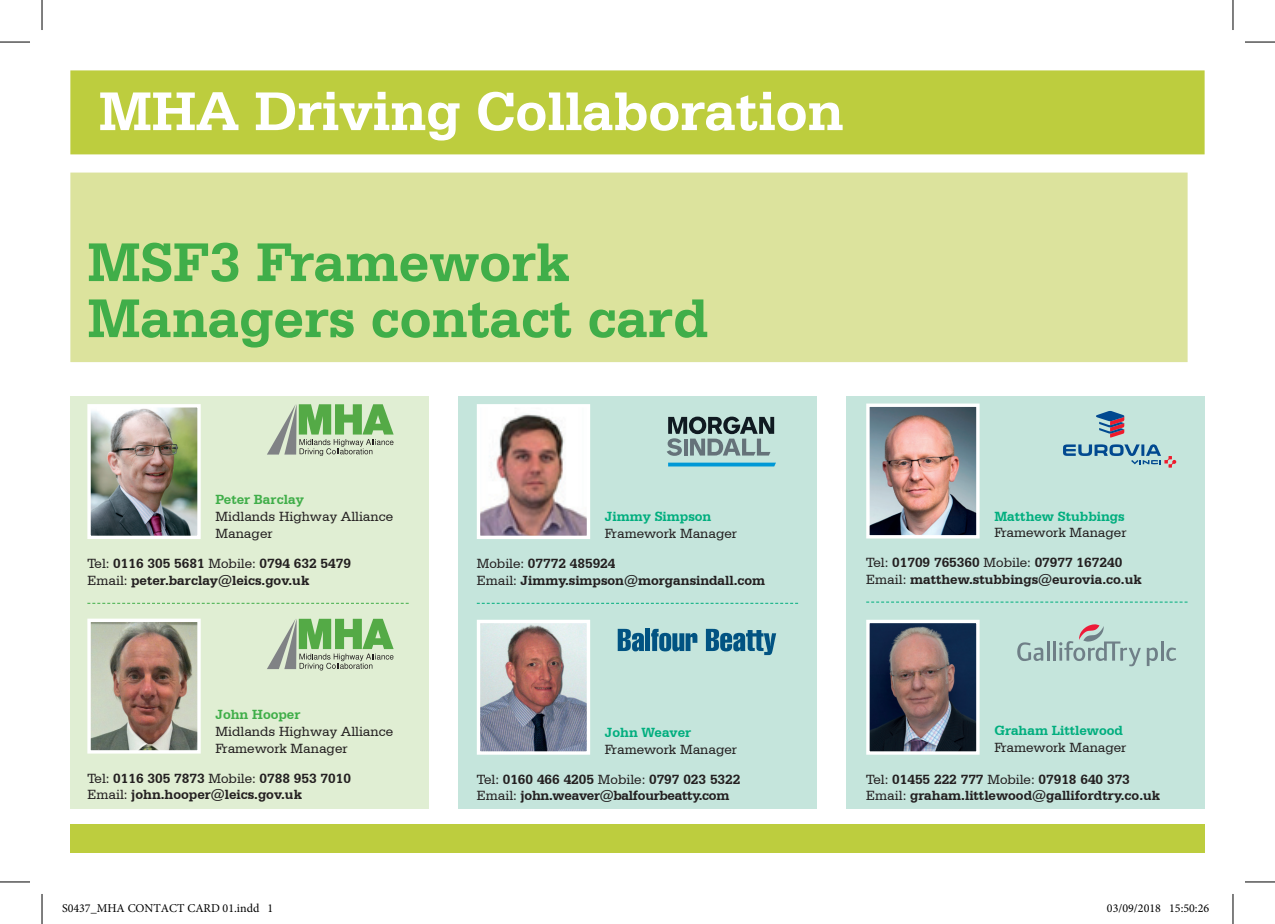
<style>
.page{position:relative;width:1275px;height:924px;background:#fff}
.page>*{position:absolute;margin:0;border:0;box-sizing:border-box;transform-origin:0 0}
.t1{font:700 57.6px/56px "Serifa BT";color:#40ae49}
.t2{font:700 57.6px "Serifa BT";color:#fff}
.t3{font:700 14px/16.8px "Serifa BT";color:#231f20}
.t4{font:14px/16.8px "Serifa BT";color:#231f20}
.t5{font:700 14px/16.8px "Serifa BT";letter-spacing:-.02em;color:#231f20}
.t6{font:700 14px "Serifa BT";color:#00ae7e}
.t7{font:700 14px "Serifa BT";color:#40ae49}
.t8{font:12px "Minion Pro";color:#000}
.s1{font-weight:400}
</style>
<div class="page">
<div style="left:70px;top:396px;width:359px;height:411px;background:#e0eed3"></div>
<div style="left:458px;top:396px;width:358px;height:411px;background:#c5e5dc"></div>
<div style="left:846px;top:396px;width:358px;height:411px;background:#c5e5dc"></div>
<div style="left:70px;top:70px;width:1134px;height:84px;background:#bdcd3e"></div>
<div style="left:70px;top:172px;width:1117px;height:190px;background:#dce39d"></div>
<svg style="left:666px;top:416px;width:108px;height:39px"></svg>
<svg style="left:668px;top:462px;width:108px;height:4px"></svg>
<svg style="left:617px;top:628px;width:27px;height:23px"></svg>
<div style="left:645px;top:628px;width:5px;height:22px;background:#015382"></div>
<svg style="left:651px;top:628px;width:46px;height:23px"></svg>
<svg style="left:706px;top:628px;width:70px;height:26px"></svg>
<svg style="left:267px;top:404px;width:126px;height:51px"></svg>
<svg style="left:267px;top:618px;width:126px;height:52px"></svg>
<img style="left:91px;top:408px;width:106px;height:127px">
<div style="left:87px;top:404px;width:114px;height:135px;border:3px solid #fff"></div>
<img style="left:481px;top:408px;width:105px;height:127px">
<div style="left:477px;top:404px;width:113px;height:135px;border:3px solid #fff"></div>
<img style="left:481px;top:623px;width:105px;height:127px">
<div style="left:477px;top:619px;width:113px;height:135px;border:3px solid #fff"></div>
<img style="left:870px;top:407px;width:105px;height:127px">
<div style="left:866px;top:403px;width:113px;height:135px;border:3px solid #fff"></div>
<img style="left:91px;top:622px;width:106px;height:127px">
<div style="left:87px;top:618px;width:114px;height:135px;border:3px solid #fff"></div>
<svg style="left:87px;top:602px;width:322px;height:1px"></svg>
<svg style="left:477px;top:602px;width:321px;height:1px"></svg>
<svg style="left:866px;top:601px;width:321px;height:1px"></svg>
<svg style="left:1063px;top:444px;width:113px;height:23px"></svg>
<svg style="left:1096px;top:411px;width:29px;height:26px"></svg>
<img style="left:870px;top:623px;width:105px;height:127px">
<div style="left:866px;top:619px;width:113px;height:135px;border:3px solid #fff"></div>
<hr style="left:1046px;top:641px;width:3px;height:19px;background:#6f7f87">
<hr style="left:1160px;top:641px;width:3px;height:19px;background:#6f7f87">
<svg style="left:1017px;top:642px;width:26px;height:18px"></svg>
<svg style="left:1166px;top:647px;width:10px;height:13px"></svg>
<svg style="left:1146px;top:647px;width:12px;height:18px"></svg>
<svg style="left:1053px;top:624px;width:87px;height:42px"></svg>
<div style="left:70px;top:823px;width:1134px;height:28px;background:#bdcd3e"></div>
<hr style="left:0;top:42px;width:30px;height:1px;background:#000">
<hr style="left:1245px;top:42px;width:30px;height:1px;background:#000">
<hr style="left:0;top:881px;width:30px;height:1px;background:#000">
<hr style="left:1245px;top:881px;width:30px;height:1px;background:#000">
<hr style="left:42px;top:0;width:1px;height:30px;background:#000">
<hr style="left:42px;top:893px;width:1px;height:30px;background:#000">
<hr style="left:1232px;top:0;width:1px;height:30px;background:#000">
<hr style="left:1232px;top:893px;width:1px;height:30px;background:#000">
<svg style="left:70px;top:851px;width:190px;height:2px"></svg>
<div style="left:1107px;top:903px;width:5px;height:9px;border:1px solid #fff;border-radius:50%"></div>
<svg style="left:1108px;top:903px;width:4px;height:9px"></svg>
<h1 class="t2" style="left:99px;top:75px;width:746px">MHA Driving Collaboration</h1>
<h1 class="t1" style="left:87px;top:232px;width:622px">MSF3 Framework<br>Managers contact card</h1>
<p class="t7" style="left:215px;top:491px;width:90px">Peter Barclay</p>
<p class="t4" style="left:215px;top:507px;width:179px">Midlands Highway Alliance<br>Manager</p>
<p class="t6" style="left:605px;top:507px;width:108px">Jimmy Simpson</p>
<p class="t4" style="left:605px;top:524px;width:134px">Framework Manager</p>
<p class="t3" style="left:87px;top:554px;width:265px"><span class="s1">Tel:</span> 0116 305 5681 <span class="s1">Mobile:</span> 0794 632 5479<br><span class="s1">Email:</span> peter.barclay@leics.gov.uk</p>
<p class="t3" style="left:477px;top:554px;width:290px"><span class="s1">Mobile:</span> 07772 485924<br><span class="s1">Email:</span> Jimmy.simpson@morgansindall.com</p>
<p class="t7" style="left:215px;top:705px;width:86px">John Hooper</p>
<p class="t4" style="left:215px;top:722px;width:179px">Midlands Highway Alliance<br>Framework Manager</p>
<p class="t3" style="left:87px;top:768px;width:265px"><span class="s1">Tel:</span> 0116 305 7873 <span class="s1">Mobile:</span> 0788 953 7010<br><span class="s1">Email:</span> john.hooper@leics.gov.uk</p>
<p class="t6" style="left:605px;top:723px;width:88px">John Weaver</p>
<p class="t4" style="left:605px;top:740px;width:134px">Framework Manager</p>
<p class="t5" style="left:477px;top:769px;width:265px"><span class="s1">Tel:</span> 0160 466 4205 <span class="s1">Mobile:</span> 0797 023 5322<br><span class="s1">Email:</span> john.weaver@balfourbeatty.com</p>
<p class="t6" style="left:994px;top:507px;width:132px">Matthew Stubbings</p>
<p class="t4" style="left:994px;top:524px;width:134px">Framework Manager</p>
<p class="t3" style="left:866px;top:553px;width:277px"><span class="s1">Tel:</span> 01709 765360 <span class="s1">Mobile:</span> 07977 167240<br><span class="s1">Email:</span> matthew.stubbings@eurovia.co.uk</p>
<p class="t6" style="left:994px;top:721px;width:130px">Graham Littlewood</p>
<p class="t4" style="left:994px;top:738px;width:134px">Framework Manager</p>
<p class="t3" style="left:866px;top:769px;width:295px"><span class="s1">Tel:</span> 01455 222 777 <span class="s1">Mobile:</span> 07918 640 373<br><span class="s1">Email:</span> graham.littlewood@gallifordtry.co.uk</p>
<p class="t8" style="left:62px;top:899px;width:213px">S0437_MHA CONTACT CARD 01.indd 1</p>
<p class="t8" style="left:1107px;top:899px;width:104px">03/09/2018 15:50:26</p>
</div>
